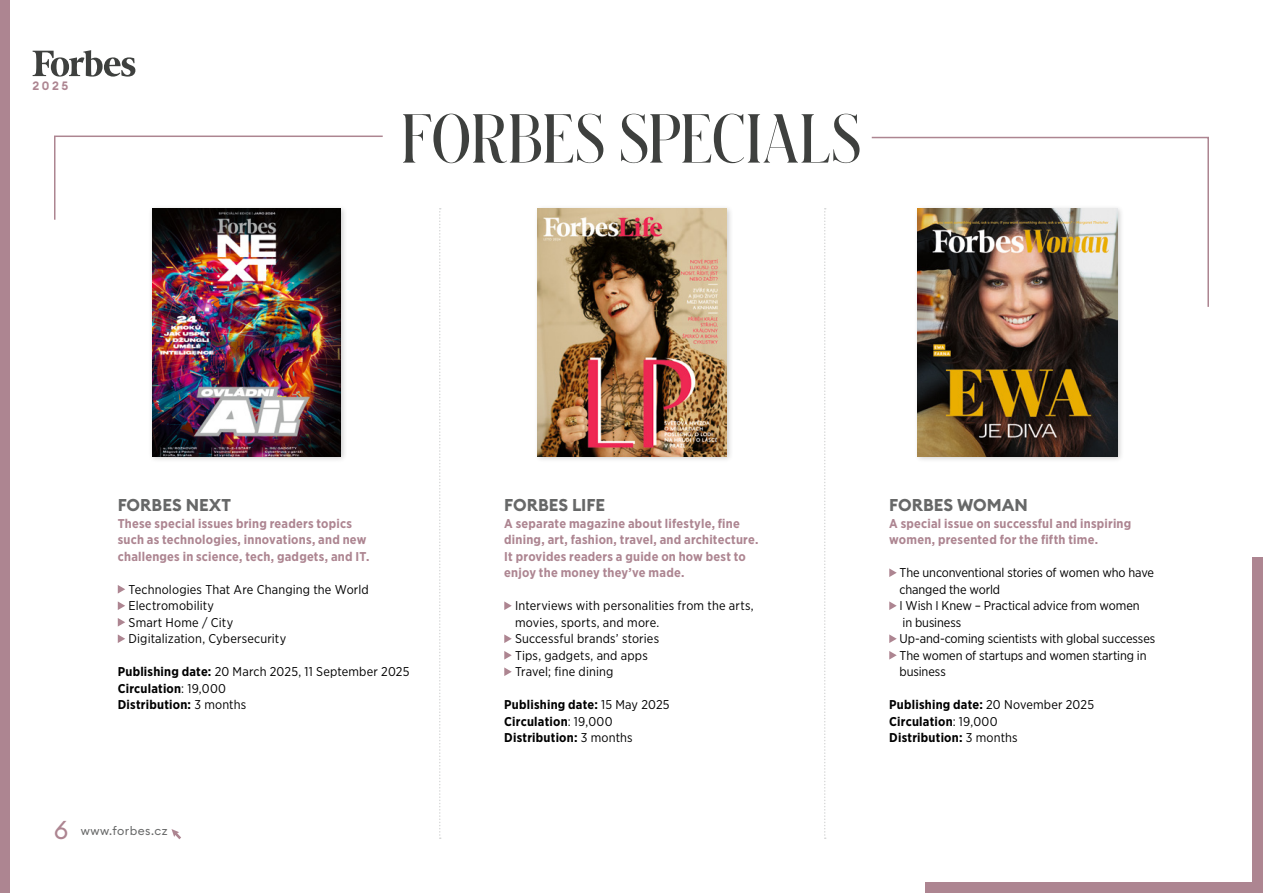
<style>
.page{position:relative;width:1263px;height:893px;background:#fff}
.page>*{position:absolute;margin:0;border:0;box-sizing:border-box;transform-origin:0 0}
.t1{font:600 64.5px "Schnyder Cond L";letter-spacing:.015em;color:#3e403e}
.t2{font:700 16.95px "Euclid Circular B";letter-spacing:.005em;color:#676868}
.t3{font:12.75px/16.5px "Gotham Narrow";letter-spacing:.005em;color:#000}
.t4{font:700 12.75px/16.5px "Gotham Narrow";letter-spacing:.015em;color:#ad8591}
.t5{font:700 12.75px/16.5px "Gotham Narrow";letter-spacing:.015em;color:#000}
.t6{font:12px "Euclid Circular B";letter-spacing:.04em;color:#676868}
.t7{font:600 12px "Euclid Circular B";color:#ad8591}
.s1{font-weight:700}
.s2{font-size:25.5px;color:#ad8591}
.s3{font-weight:400}
</style>
<div class="page">
<div style="left:0;top:0;width:9px;height:893px;background:#ad8591"></div>
<div style="left:1252px;top:557px;width:11px;height:336px;background:#ad8591"></div>
<div style="left:926px;top:882px;width:337px;height:11px;background:#ad8591"></div>
<svg style="left:889px;top:568px;width:8px;height:9px"></svg>
<svg style="left:889px;top:601px;width:8px;height:9px"></svg>
<svg style="left:889px;top:634px;width:8px;height:9px"></svg>
<svg style="left:889px;top:651px;width:8px;height:9px"></svg>
<svg style="left:118px;top:585px;width:7px;height:9px"></svg>
<svg style="left:118px;top:601px;width:7px;height:9px"></svg>
<svg style="left:118px;top:618px;width:7px;height:9px"></svg>
<svg style="left:118px;top:634px;width:7px;height:9px"></svg>
<svg style="left:504px;top:601px;width:8px;height:9px"></svg>
<svg style="left:504px;top:634px;width:8px;height:9px"></svg>
<svg style="left:504px;top:651px;width:8px;height:9px"></svg>
<svg style="left:504px;top:667px;width:8px;height:9px"></svg>
<svg style="left:439px;top:208px;width:2px;height:631px"></svg>
<svg style="left:824px;top:208px;width:2px;height:631px"></svg>
<svg style="left:871px;top:136px;width:338px;height:171px"></svg>
<svg style="left:54px;top:135px;width:329px;height:85px"></svg>
<svg style="left:33px;top:50px;width:102px;height:27px"></svg>
<div style="left:534px;top:204px;width:199px;height:259px;background:#000;opacity:.2"></div>
<img style="left:538px;top:208px;width:188px;height:248px">
<div style="left:913px;top:204px;width:211px;height:259px;background:#000;opacity:.2"></div>
<img style="left:917px;top:208px;width:200px;height:248px">
<div style="left:148px;top:204px;width:200px;height:259px;background:#000;opacity:.2"></div>
<img style="left:152px;top:208px;width:189px;height:248px">
<svg style="left:171px;top:829px;width:10px;height:10px"></svg>
<p class="t7" style="left:33px;top:78px;width:37px">2025</p>
<h1 class="t1" style="left:402px;top:96px;width:461px">FORBES SPECIALS</h1>
<h2 class="t2" style="left:118px;top:494px;width:115px">FORBES NEXT</h2>
<p class="t4" style="left:118px;top:515px;width:253px">These special issues bring readers topics such as technologies, innovations, and new challenges in science, tech, gadgets, and IT.</p>
<p class="t3" style="left:129px;top:581px;width:242px">Technologies That Are Changing the World<br>Electromobility<br>Smart Home / City<br>Digitalization, Cybersecurity</p>
<p class="t3" style="left:118px;top:663px;width:293px"><span class="s1">Publishing date:</span> 20 March 2025, 11 September 2025<br><span class="s1">Circulation</span>: 19,000<br><span class="s1">Distribution:</span> 3 months</p>
<p class="t6" style="left:54px;top:823px;width:115px"><span class="s2">6</span> www.forbes.cz</p>
<h2 class="t2" style="left:504px;top:494px;width:103px">FORBES LIFE</h2>
<p class="t4" style="left:504px;top:515px;width:256px">A separate magazine about lifestyle, fine dining, art, fashion, travel, and architecture.<br>It provides readers a guide on how best to enjoy the money they’ve made.</p>
<p class="t3" style="left:515px;top:597px;width:240px">Interviews with personalities from the arts, movies, sports, and more.<br>Successful brands’ stories<br>Tips, gadgets, and apps<br>Travel; fine dining</p>
<p class="t5" style="left:504px;top:696px;width:167px">Publishing date: <span class="s3">15 May 2025<br></span>Circulation<span class="s3">: 19,000<br></span>Distribution: <span class="s3">3 months</span></p>
<h2 class="t2" style="left:889px;top:494px;width:140px">FORBES WOMAN</h2>
<p class="t4" style="left:889px;top:515px;width:243px">A special issue on successful and inspiring women, presented for the fifth time.</p>
<p class="t3" style="left:899px;top:564px;width:257px">The unconventional stories of women who have changed the world<br>I Wish I Knew – Practical advice from women<br>in business<br>Up-and-coming scientists with global successes<br>The women of startups and women starting in business</p>
<p class="t5" style="left:889px;top:696px;width:206px">Publishing date: <span class="s3">20 November 2025<br></span>Circulation<span class="s3">: 19,000<br></span>Distribution: <span class="s3">3 months</span></p>
</div>
